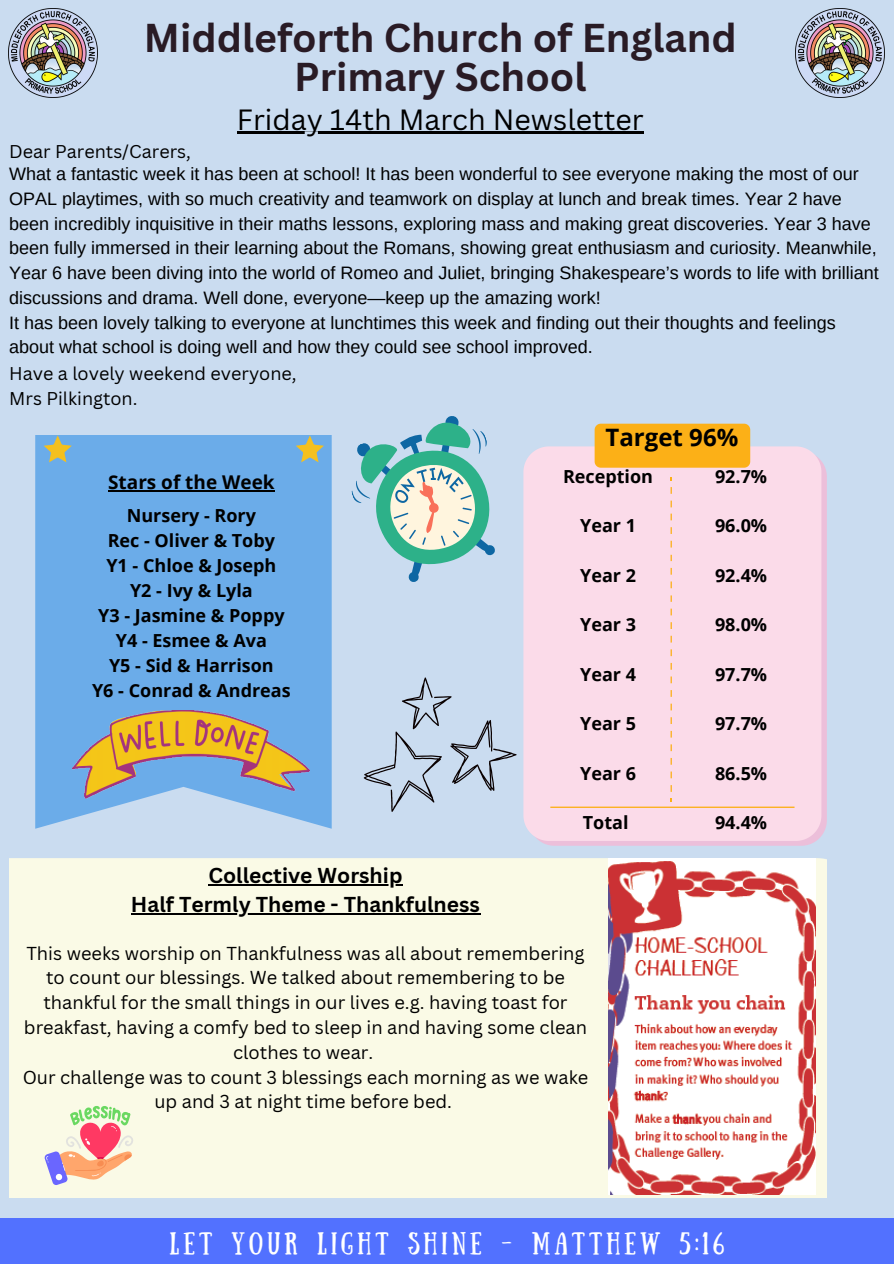
<style>
.page{position:relative;width:894px;height:1264px;background:#fff}
.page>*{position:absolute;margin:0;border:0;box-sizing:border-box;transform-origin:0 0}
.t1{font:700 39.15px/38.2px "Canva Sans";color:#291b25;text-align:center}
.t2{font:28.5px "Canva Sans";color:#000}
.t3{font:700 24px "Open Sans";color:#000}
.t4{font:22.35px "Sunday";letter-spacing:.18em;color:#fff}
.t5{font:700 21px "Canva Sans";color:#000}
.t6{font:700 18.9px "Open Sans";color:#000}
.t7{font:18.3px/24.8px "Canva Sans";color:#000;text-align:center}
.t8{font:18px/24.8px "Arimo";color:#000}
.t9{font:700 18px/25px "Open Sans";color:#000;text-align:center}
.t10{font:18px "Canva Sans";color:#000}
</style>
<div class="page">
<div style="left:0;top:0;width:893px;height:1263px;background:#cadcf0"></div>
<div style="left:0;top:1217px;width:893px;height:46px;background:#5271ff"></div>
<img style="left:795px;top:9px;width:89px;height:88px">
<img style="left:9px;top:9px;width:88px;height:88px">
<div style="left:35px;top:435px;width:296px;height:393px;background:#6bace9"></div>
<svg style="left:296px;top:435px;width:28px;height:27px"></svg>
<svg style="left:44px;top:435px;width:28px;height:27px"></svg>
<img style="left:72px;top:710px;width:237px;height:90px">
<div style="left:9px;top:859px;width:817px;height:338px;background:#fafae6"></div>
<svg style="left:351px;top:416px;width:144px;height:166px"></svg>
<svg style="left:540px;top:461px;width:286px;height:384px;background:#ebc1db"></svg>
<div style="left:523px;top:446px;width:298px;height:395px;background:#fbdbe9"></div>
<div style="left:594px;top:423px;width:156px;height:44px;background:#fcb017"></div>
<svg style="left:550px;top:798px;width:244px;height:10px;background:#fbd4cc"></svg>
<svg style="left:363px;top:677px;width:153px;height:135px"></svg>
<img style="left:608px;top:859px;width:207px;height:335px">
<svg style="left:44px;top:1105px;width:90px;height:80px;background:#e8c4b8"></svg>
<hr style="left:208px;top:884px;width:194px;height:1px;background:#000">
<hr style="left:131px;top:913px;width:349px;height:1px;background:#000">
<hr style="left:237px;top:132px;width:406px;height:2px;background:#000">
<hr style="left:108px;top:490px;width:166px;height:2px;background:#000">
<p class="t1" style="left:144px;top:18px;width:594px">Middleforth Church of England<br>Primary School</p>
<p class="t2" style="left:237px;top:99px;width:408px">Friday 14th March Newsletter</p>
<p class="t10" style="left:9px;top:138px;width:183px">Dear Parents/Carers,</p>
<p class="t8" style="left:9px;top:161px;width:870px">What a fantastic week it has been at school! It has been wonderful to see everyone making the most of our OPAL playtimes, with so much creativity and teamwork on display at lunch and break times. Year 2 have been incredibly inquisitive in their maths lessons, exploring mass and making great discoveries. Year 3 have been fully immersed in their learning about the Romans, showing great enthusiasm and curiosity. Meanwhile, Year 6 have been diving into the world of Romeo and Juliet, bringing Shakespeare’s words to life with brilliant discussions and drama. Well done, everyone—keep up the amazing work!</p>
<p class="t8" style="left:9px;top:310px;width:827px">It has been lovely talking to everyone at lunchtimes this week and finding out their thoughts and feelings about what school is doing well and how they could see school improved.</p>
<p class="t10" style="left:9px;top:361px;width:289px">Have a lovely weekend everyone,</p>
<h4 class="t10" style="left:9px;top:386px;width:130px">Mrs Pilkington.</h4>
<h6 class="t6" style="left:108px;top:469px;width:168px">Stars of the Week</h6>
<h6 class="t9" style="left:92px;top:502px;width:200px">Nursery - Rory<br>Rec - Oliver &amp; Toby<br>Y1 - Chloe &amp; Joseph<br>Y2 - Ivy &amp; Lyla<br>Y3 - Jasmine &amp; Poppy<br>Y4 - Esmee &amp; Ava<br>Y5 - Sid &amp; Harrison<br>Y6 - Conrad &amp; Andreas</h6>
<h6 class="t3" style="left:605px;top:420px;width:134px">Target 96%</h6>
<h6 class="t9" style="left:563px;top:463px;width:92px">Reception</h6>
<h6 class="t9" style="left:580px;top:512px;width:57px">Year 1</h6>
<h6 class="t9" style="left:580px;top:562px;width:57px">Year 2</h6>
<h6 class="t9" style="left:580px;top:611px;width:57px">Year 3</h6>
<h6 class="t9" style="left:580px;top:661px;width:57px">Year 4</h6>
<h6 class="t9" style="left:580px;top:710px;width:57px">Year 5</h6>
<h6 class="t9" style="left:580px;top:760px;width:57px">Year 6</h6>
<h6 class="t9" style="left:582px;top:809px;width:47px">Total</h6>
<h6 class="t9" style="left:714px;top:463px;width:54px">92.7%</h6>
<h6 class="t9" style="left:714px;top:512px;width:54px">96.0%</h6>
<h6 class="t9" style="left:714px;top:562px;width:54px">92.4%</h6>
<h6 class="t9" style="left:714px;top:611px;width:54px">98.0%</h6>
<h6 class="t9" style="left:714px;top:661px;width:54px">97.7%</h6>
<p class="t9" style="left:714px;top:710px;width:54px">97.7%</p>
<p class="t9" style="left:714px;top:760px;width:54px">86.5%</p>
<h5 class="t9" style="left:714px;top:809px;width:54px">94.4%</h5>
<p class="t5" style="left:208px;top:860px;width:195px">Collective Worship</p>
<h1 class="t5" style="left:131px;top:890px;width:350px">Half Termly Theme - Thankfulness</h1>
<h1 class="t7" style="left:26px;top:940px;width:559px">This weeks worship on Thankfulness was all about remembering</h1>
<h2 class="t7" style="left:23px;top:965px;width:567px">to count our blessings. We talked about remembering to be thankful for the small things in our lives e.g. having toast for breakfast, having a comfy bed to sleep in and having some clean clothes to wear.<br>Our challenge was to count 3 blessings each morning as we wake</h2>
<p class="t7" style="left:154px;top:1088px;width:299px">up and 3 at night time before bed.</p>
<p class="t4" style="left:169px;top:1227px;width:556px">LET YOUR LIGHT SHINE - MATTHEW 5:16</p>
</div>
